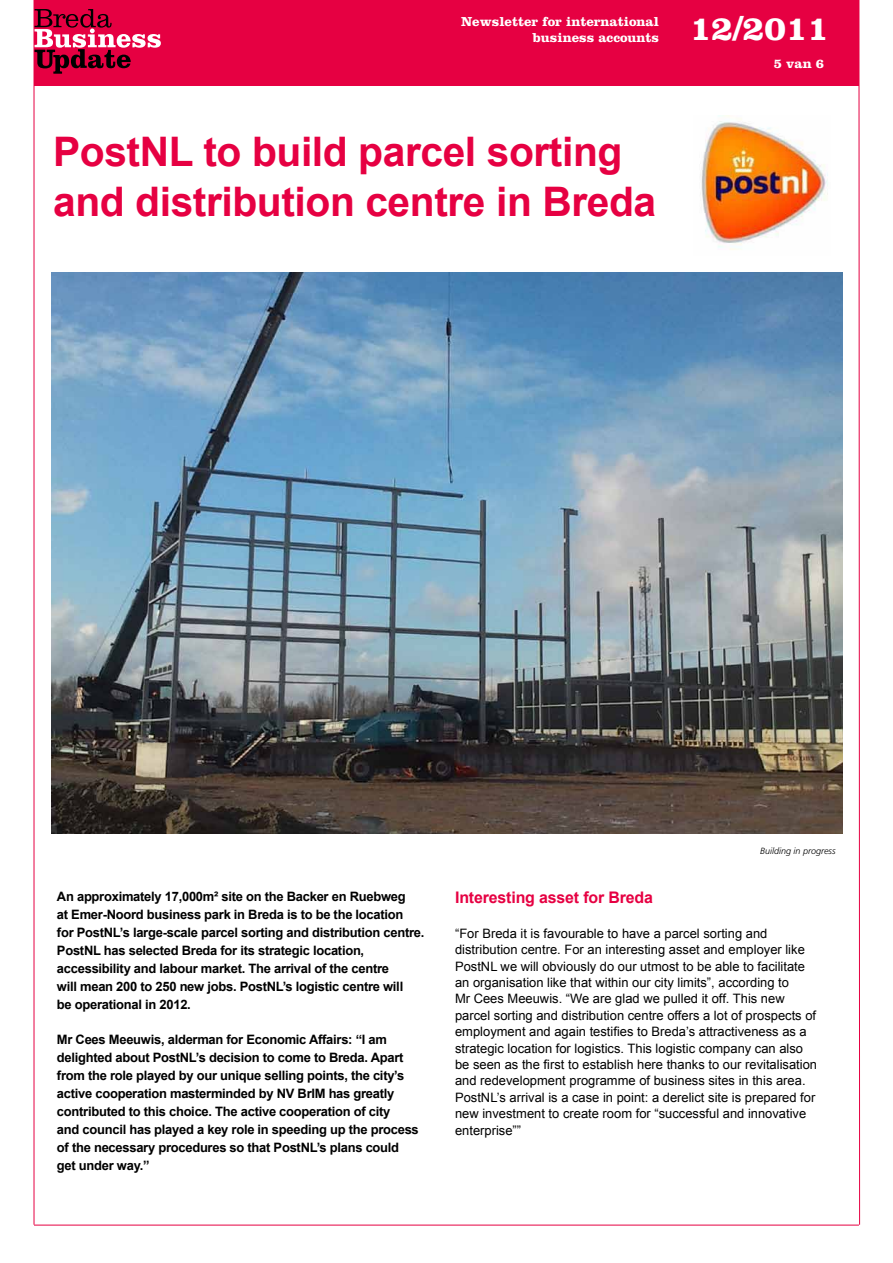
<style>
.page{position:relative;width:893px;height:1263px;background:#fff}
.page>*{position:absolute;margin:0;border:0;box-sizing:border-box;transform-origin:0 0}
.t1{font:700 40.8px/50.2px "Arial";letter-spacing:-.01em;color:#e60042}
.t2{font:700 35.25px "Clarendon LT Std";color:#fff}
.t3{font:700 15.9px "Arial";letter-spacing:-.01em;color:#e60042}
.t4{font:700 13.5px/16.5px "Clarendon LT Std";color:#fff;text-align:right}
.t5{font:700 12.9px/17.9px "Arial";letter-spacing:-.02em;color:#000}
.t6{font:12.9px/16.4px "Arial";color:#000}
.t7{font:italic 300 9px "Frutiger LT Std";color:#000}
</style>
<div class="page">
<svg style="left:858px;top:0;width:2px;height:1225px;background:#f280a0"></svg>
<hr style="left:34px;top:0;width:1px;height:1225px;background:#e60042">
<hr style="left:34px;top:1225px;width:825px;height:1px;background:#e60042">
<div style="left:34px;top:0;width:638px;height:85px;background:#e60042"></div>
<div style="left:592px;top:0;width:267px;height:85px;background:#e60042"></div>
<svg style="left:35px;top:9px;width:126px;height:65px"></svg>
<img style="left:51px;top:272px;width:791px;height:561px">
<img style="left:701px;top:115px;width:127px;height:135px">
<p class="t4" style="left:461px;top:13px;width:200px">Newsletter for international business accounts</p>
<h2 class="t2" style="left:690px;top:7px;width:141px">12/2011</h2>
<p class="t4" style="left:774px;top:55px;width:52px">5 van 6</p>
<h1 class="t1" style="left:53px;top:128px;width:605px">PostNL to build parcel sorting and distribution centre in Breda</h1>
<p class="t7" style="left:760px;top:846px;width:77px">Building in progress</p>
<p class="t5" style="left:57px;top:888px;width:369px">An approximately 17,000m² site on the Backer en Ruebweg<br>at Emer-Noord business park in Breda is to be the location<br>for PostNL’s large-scale parcel sorting and distribution centre.<br>PostNL has selected Breda for its strategic location, accessibility and labour market. The arrival of the centre<br>will mean 200 to 250 new jobs. PostNL’s logistic centre will<br>be operational in 2012.</p>
<p class="t5" style="left:57px;top:1031px;width:363px">Mr Cees Meeuwis, alderman for Economic Affairs: “I am delighted about PostNL’s decision to come to Breda. Apart from the role played by our unique selling points, the city’s active cooperation masterminded by NV BrIM has greatly contributed to this choice. The active cooperation of city<br>and council has played a key role in speeding up the process of the necessary procedures so that PostNL’s plans could get under way.”</p>
<p class="t3" style="left:455px;top:887px;width:199px">Interesting asset for Breda</p>
<p class="t6" style="left:455px;top:925px;width:364px">“For Breda it is favourable to have a parcel sorting and distribution centre. For an interesting asset and employer like PostNL we will obviously do our utmost to be able to facilitate an organisation like that within our city limits”, according to<br>Mr Cees Meeuwis. “We are glad we pulled it off. This new parcel sorting and distribution centre offers a lot of prospects of employment and again testifies to Breda’s attractiveness as a strategic location for logistics. This logistic company can also be seen as the first to establish here thanks to our revitalisation and redevelopment programme of business sites in this area.<br>PostNL’s arrival is a case in point: a derelict site is prepared for new investment to create room for “successful and innovative enterprise””</p>
</div>
